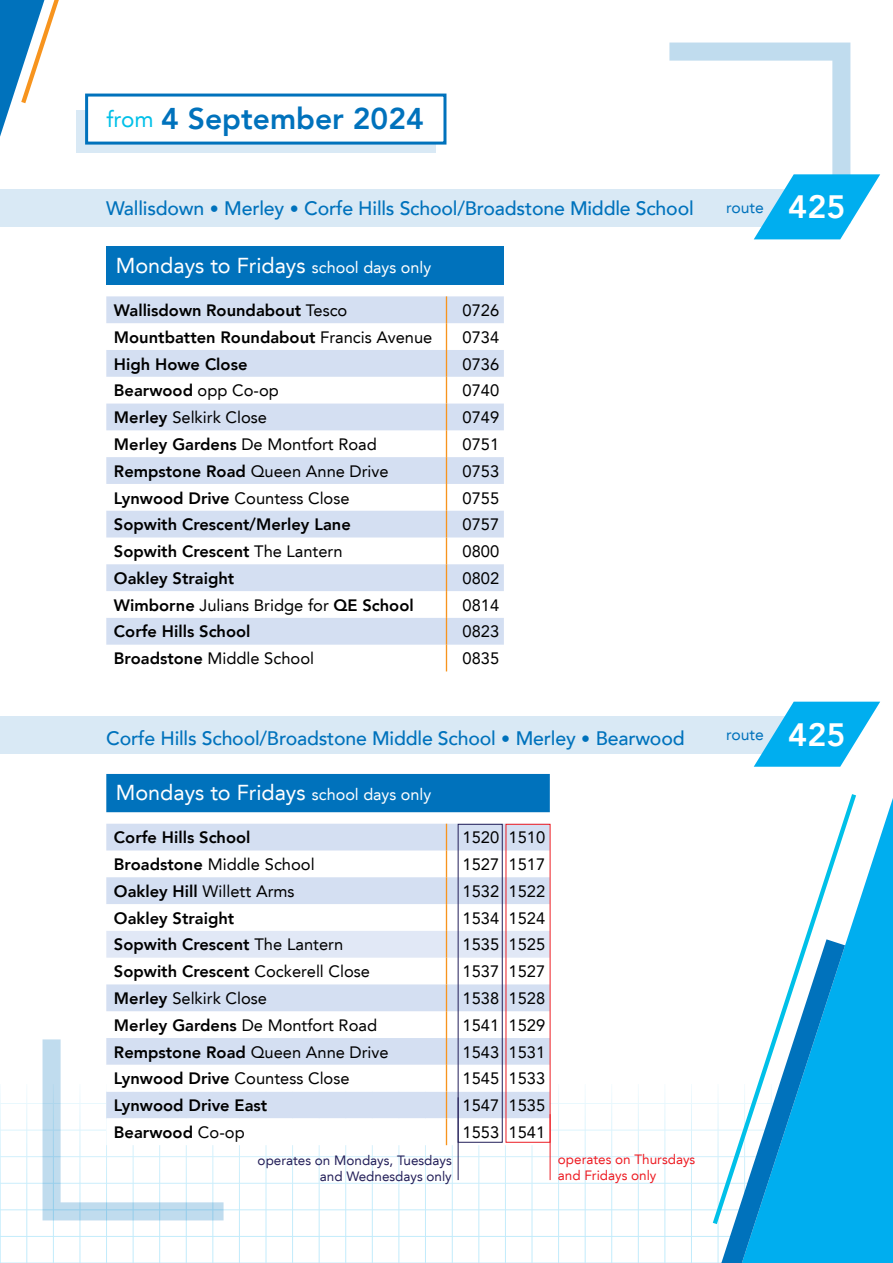
<style>
.page{position:relative;width:893px;height:1263px;background:#fff}
.page>*{position:absolute;margin:0;border:0;box-sizing:border-box;transform-origin:0 0}
.t1{font:800 30px "Avenir LT";color:#0072bc}
.t2{font:21.6px "Avenir LT";color:#fff}
.t3{font:500 19.5px "Avenir LT";letter-spacing:-.01em;color:#0072bc}
.t4{font:16.5px "Avenir LT";color:#000}
.t5{font:800 16.5px "Avenir LT";color:#000}
.t6{font:15.75px "Avenir LT";color:#0072bc}
.t7{font:13.5px/16.2px "Avenir LT";color:#231f59;text-align:right}
.t8{font:13.5px/16.2px "Avenir LT";color:#ed1d24}
.s1{font-weight:400;font-size:22.5px;color:#00c0e8}
.s2{font-size:18px}
.s3{font-weight:800;font-size:32.25px;color:#fff}
.s4{font-size:16.2px}
.s5{font-weight:400}
.s6{font-weight:800}
</style>
<div class="page">
<hr style="left:0;top:1103px;width:891px;height:1px;background:#00aeef">
<hr style="left:0;top:1130px;width:891px;height:1px;background:#00aeef">
<hr style="left:0;top:1156px;width:891px;height:1px;background:#00aeef">
<hr style="left:0;top:1183px;width:891px;height:1px;background:#00aeef">
<hr style="left:0;top:1209px;width:891px;height:1px;background:#00aeef">
<hr style="left:0;top:1236px;width:891px;height:1px;background:#00aeef">
<hr style="left:0;top:1262px;width:891px;height:1px;background:#00aeef">
<hr style="left:425px;top:1084px;width:1px;height:179px;background:#00aeef">
<hr style="left:399px;top:1084px;width:1px;height:179px;background:#00aeef">
<hr style="left:372px;top:1084px;width:1px;height:179px;background:#00aeef">
<hr style="left:345px;top:1084px;width:1px;height:179px;background:#00aeef">
<hr style="left:319px;top:1084px;width:1px;height:179px;background:#00aeef">
<hr style="left:292px;top:1084px;width:1px;height:179px;background:#00aeef">
<hr style="left:266px;top:1084px;width:1px;height:179px;background:#00aeef">
<hr style="left:239px;top:1084px;width:1px;height:179px;background:#00aeef">
<hr style="left:213px;top:1084px;width:1px;height:179px;background:#00aeef">
<hr style="left:186px;top:1084px;width:1px;height:179px;background:#00aeef">
<hr style="left:159px;top:1084px;width:1px;height:179px;background:#00aeef">
<hr style="left:133px;top:1084px;width:1px;height:179px;background:#00aeef">
<hr style="left:106px;top:1084px;width:1px;height:179px;background:#00aeef">
<hr style="left:80px;top:1084px;width:1px;height:179px;background:#00aeef">
<hr style="left:53px;top:1084px;width:1px;height:179px;background:#00aeef">
<hr style="left:27px;top:1084px;width:1px;height:179px;background:#00aeef">
<hr style="left:0;top:1084px;width:1px;height:179px;background:#00aeef">
<hr style="left:718px;top:1084px;width:1px;height:179px;background:#00aeef">
<hr style="left:691px;top:1084px;width:1px;height:179px;background:#00aeef">
<hr style="left:665px;top:1084px;width:1px;height:179px;background:#00aeef">
<hr style="left:638px;top:1084px;width:1px;height:179px;background:#00aeef">
<hr style="left:611px;top:1084px;width:1px;height:179px;background:#00aeef">
<hr style="left:585px;top:1084px;width:1px;height:179px;background:#00aeef">
<hr style="left:558px;top:1084px;width:1px;height:179px;background:#00aeef">
<hr style="left:532px;top:1084px;width:1px;height:179px;background:#00aeef">
<hr style="left:505px;top:1084px;width:1px;height:179px;background:#00aeef">
<hr style="left:479px;top:1084px;width:1px;height:179px;background:#00aeef">
<hr style="left:452px;top:1084px;width:1px;height:179px;background:#00aeef">
<svg style="left:845px;top:798px;width:48px;height:465px;background:#1eb7f0"></svg>
<svg style="left:713px;top:794px;width:143px;height:430px"></svg>
<svg style="left:721px;top:939px;width:124px;height:324px"></svg>
<div style="left:106px;top:247px;width:398px;height:38px;background:#0072bc"></div>
<svg style="left:106px;top:296px;width:398px;height:349px;fill:#d4dff2"></svg>
<svg style="left:446px;top:296px;width:1px;height:375px"></svg>
<svg style="left:0;top:0;width:59px;height:137px"></svg>
<div style="left:77px;top:111px;width:359px;height:42px;background:#d9e9f5"></div>
<div style="left:85px;top:94px;width:361px;height:51px;background:#fff;border:3px solid #0072bc"></div>
<div style="left:0;top:189px;width:809px;height:38px;background:#d9e9f5"></div>
<svg style="left:669px;top:43px;width:211px;height:196px"></svg>
<div style="left:0;top:717px;width:809px;height:37px;background:#d9e9f5"></div>
<svg style="left:754px;top:702px;width:126px;height:65px"></svg>
<div style="left:106px;top:774px;width:444px;height:38px;background:#0072bc"></div>
<svg style="left:43px;top:824px;width:507px;height:396px"></svg>
<hr style="left:550px;top:1114px;width:1px;height:66px;background:#ed1d24">
<div style="left:458px;top:824px;width:45px;height:319px;border:1px solid #231f59"></div>
<hr style="left:458px;top:1097px;width:1px;height:83px;background:#231f59">
<h1 class="t1" style="left:107px;top:101px;width:319px"><span class="s1">from</span> 4 September 2024</h1>
<p class="t3" style="left:106px;top:197px;width:589px">Wallisdown <span class="s2">•</span> Merley <span class="s2">•</span> Corfe Hills School/Broadstone Middle School</p>
<p class="t6" style="left:726px;top:198px;width:121px">route <span class="s3">425</span></p>
<h2 class="t2" style="left:116px;top:253px;width:317px">Mondays to Fridays <span class="s4">school days only</span></h2>
<p class="t5" style="left:114px;top:300px;width:235px">Wallisdown Roundabout <span class="s5">Tesco</span></p>
<p class="t4" style="left:463px;top:301px;width:38px">0726</p>
<p class="t5" style="left:114px;top:327px;width:320px">Mountbatten Roundabout <span class="s5">Francis Avenue</span></p>
<p class="t4" style="left:463px;top:327px;width:38px">0734</p>
<p class="t5" style="left:114px;top:354px;width:135px">High Howe Close</p>
<p class="t4" style="left:463px;top:354px;width:38px">0736</p>
<p class="t5" style="left:114px;top:381px;width:167px">Bearwood <span class="s5">opp Co-op</span></p>
<p class="t4" style="left:463px;top:381px;width:38px">0740</p>
<p class="t4" style="left:114px;top:408px;width:155px"><span class="s6">Merley</span> Selkirk Close</p>
<p class="t4" style="left:463px;top:408px;width:38px">0749</p>
<p class="t4" style="left:114px;top:435px;width:264px"><span class="s6">Merley Gardens</span> De Montfort Road</p>
<p class="t4" style="left:463px;top:435px;width:38px">0751</p>
<p class="t4" style="left:114px;top:461px;width:276px"><span class="s6">Rempstone Road</span> Queen Anne Drive</p>
<p class="t4" style="left:463px;top:461px;width:38px">0753</p>
<p class="t4" style="left:114px;top:488px;width:237px"><span class="s6">Lynwood Drive</span> Countess Close</p>
<p class="t4" style="left:463px;top:488px;width:38px">0755</p>
<p class="t5" style="left:114px;top:515px;width:238px">Sopwith Crescent/Merley Lane</p>
<p class="t4" style="left:463px;top:515px;width:38px">0757</p>
<p class="t5" style="left:114px;top:542px;width:230px">Sopwith Crescent <span class="s5">The Lantern</span></p>
<p class="t4" style="left:463px;top:542px;width:38px">0800</p>
<p class="t5" style="left:114px;top:568px;width:122px">Oakley Straight</p>
<p class="t4" style="left:463px;top:568px;width:38px">0802</p>
<p class="t5" style="left:114px;top:595px;width:301px">Wimborne <span class="s5">Julians Bridge for</span> QE School</p>
<p class="t4" style="left:463px;top:595px;width:38px">0814</p>
<p class="t5" style="left:114px;top:622px;width:138px">Corfe Hills School</p>
<p class="t4" style="left:463px;top:622px;width:38px">0823</p>
<p class="t4" style="left:114px;top:649px;width:202px"><span class="s6">Broadstone</span> Middle School</p>
<p class="t4" style="left:463px;top:649px;width:38px">0835</p>
<p class="t3" style="left:106px;top:727px;width:580px">Corfe Hills School/Broadstone Middle School <span class="s2">•</span> Merley <span class="s2">•</span> Bearwood</p>
<p class="t6" style="left:726px;top:725px;width:121px">route <span class="s3">425</span></p>
<h2 class="t2" style="left:116px;top:780px;width:317px">Mondays to Fridays <span class="s4">school days only</span></h2>
<p class="t5" style="left:114px;top:828px;width:138px">Corfe Hills School</p>
<p class="t4" style="left:463px;top:828px;width:84px">1520 1510</p>
<p class="t4" style="left:114px;top:855px;width:202px"><span class="s6">Broadstone</span> Middle School</p>
<p class="t4" style="left:463px;top:855px;width:84px">1527 1517</p>
<p class="t4" style="left:114px;top:881px;width:182px"><span class="s6">Oakley Hill</span> Willett Arms</p>
<p class="t4" style="left:463px;top:881px;width:84px">1532 1522</p>
<p class="t5" style="left:114px;top:908px;width:122px">Oakley Straight</p>
<p class="t4" style="left:463px;top:908px;width:84px">1534 1524</p>
<p class="t5" style="left:114px;top:935px;width:231px">Sopwith Crescent <span class="s5">The Lantern</span></p>
<p class="t4" style="left:463px;top:935px;width:84px">1535 1525</p>
<p class="t5" style="left:114px;top:962px;width:258px">Sopwith Crescent <span class="s5">Cockerell Close</span></p>
<p class="t4" style="left:463px;top:962px;width:84px">1537 1527</p>
<p class="t4" style="left:114px;top:989px;width:155px"><span class="s6">Merley</span> Selkirk Close</p>
<p class="t4" style="left:463px;top:989px;width:84px">1538 1528</p>
<p class="t4" style="left:114px;top:1015px;width:265px"><span class="s6">Merley Gardens</span> De Montfort Road</p>
<p class="t4" style="left:463px;top:1015px;width:84px">1541 1529</p>
<p class="t4" style="left:114px;top:1042px;width:276px"><span class="s6">Rempstone Road</span> Queen Anne Drive</p>
<p class="t4" style="left:463px;top:1042px;width:84px">1543 1531</p>
<p class="t4" style="left:114px;top:1069px;width:237px"><span class="s6">Lynwood Drive</span> Countess Close</p>
<p class="t4" style="left:463px;top:1069px;width:84px">1545 1533</p>
<p class="t5" style="left:114px;top:1096px;width:155px">Lynwood Drive East</p>
<p class="t4" style="left:463px;top:1096px;width:84px">1547 1535</p>
<p class="t5" style="left:114px;top:1122px;width:132px">Bearwood <span class="s5">Co-op</span></p>
<p class="t4" style="left:463px;top:1122px;width:84px">1553 1541</p>
<p class="t8" style="left:558px;top:1151px;width:139px">operates on Thursdays and Fridays only</p>
<p class="t7" style="left:258px;top:1152px;width:196px">operates on Mondays, Tuesdays and Wednesdays only</p>
</div>
